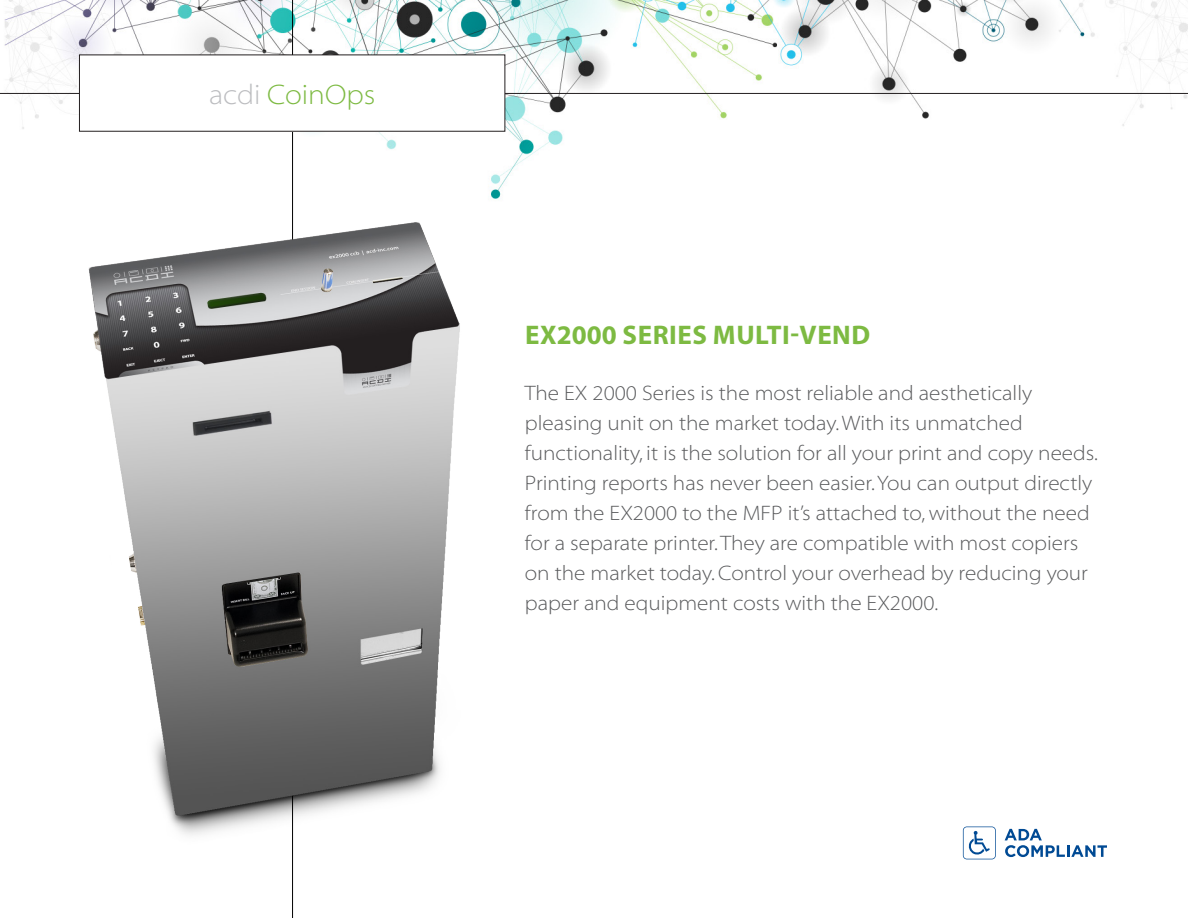
<style>
.page{position:relative;width:1188px;height:918px;background:#fff}
.page>*{position:absolute;margin:0;border:0;box-sizing:border-box;transform-origin:0 0}
.t1{font:28.35px "Myriad MM 215 700";color:#7dba42}
.t2{font:700 27px "Myriad Pro";letter-spacing:.02em;color:#7dba42}
.t3{font:21px/30px "Myriad MM 215 700";color:#57585a}
.s1{color:#bcbdc0}
</style>
<div class="page">
<img style="left:0;top:0;width:1188px;height:202px">
<hr style="left:0;top:93px;width:1188px;height:1px;background:#231f20">
<hr style="left:292px;top:0;width:1px;height:918px;background:#000">
<img style="left:88px;top:202px;width:372px;height:657px">
<div style="left:79px;top:55px;width:426px;height:76px;background:#fff"></div>
<div style="left:79px;top:55px;width:426px;height:77px;border:1px solid #231f20"></div>
<svg style="left:1005px;top:829px;width:102px;height:28px"></svg>
<svg style="left:963px;top:827px;width:33px;height:32px"></svg>
<p class="t1" style="left:209px;top:81px;width:168px"><span class="s1">acdi</span> CoinOps</p>
<p class="t2" style="left:525px;top:320px;width:347px">EX2000 SERIES MULTI-VEND</p>
<p class="t3" style="left:525px;top:379px;width:575px">The EX 2000 Series is the most reliable and aesthetically pleasing unit on the market today. With its unmatched functionality, it is the solution for all your print and copy needs.<br>Printing reports has never been easier. You can output directly from the EX2000 to the MFP it’s attached to, without the need for a separate printer. They are compatible with most copiers on the market today. Control your overhead by reducing your paper and equipment costs with the EX2000.</p>
</div>
